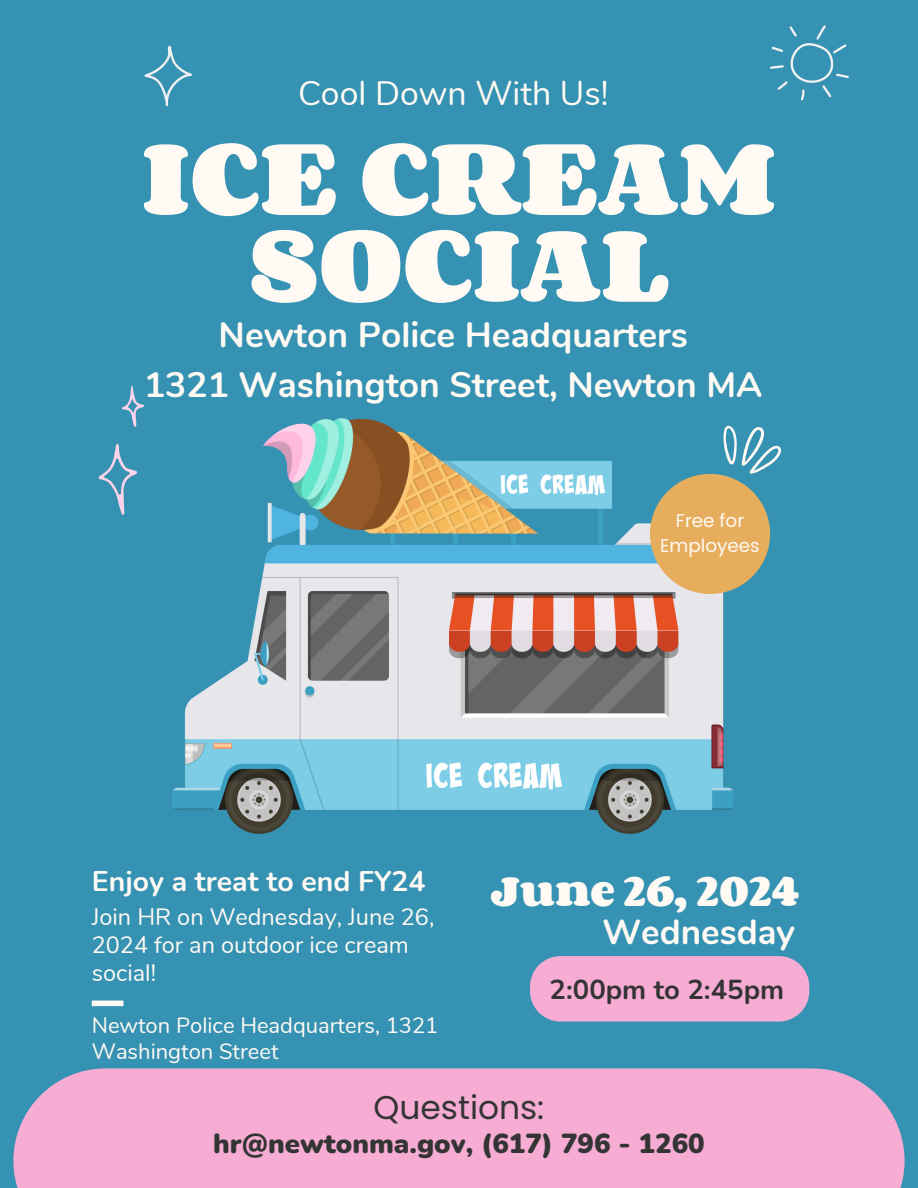
<style>
.page{position:relative;width:918px;height:1188px;background:#3692b2}
.page>*{position:absolute;margin:0;border:0;box-sizing:border-box;transform-origin:0 0}
.t1{font:700 90.9px/86.8px "Corben";color:#fffaf4;text-align:center}
.t2{font:700 36.75px "Corben";color:#fffaf4}
.t3{font:700 35.4px/49.5px "Nunito";color:#fffaf4;text-align:center}
.t4{font:700 34.95px "Nunito";color:#fffaf4}
.t5{font:33.9px "Nunito";color:#fffaf4}
.t6{font:32.85px "Poppins";color:#343434}
.t7{font:700 28.35px "Nunito";color:#fffaf4}
.t8{font:900 27.6px "Nunito";color:#343434}
.t9{font:700 27.45px "Nunito";color:#343434}
.t10{font:23.55px/28.2px "Nunito";color:#fffaf4}
.t11{font:22.05px/25.8px "Nunito";color:#fffaf4}
.t12{font:18.3px/25.3px "Poppins";color:#fffaf4;text-align:center}
</style>
<div class="page">
<img style="left:172px;top:418px;width:562px;height:415px">
<div style="left:650px;top:474px;width:120px;height:120px;background:#e6ad5c;border-radius:50%"></div>
<svg style="left:724px;top:425px;width:58px;height:49px"></svg>
<svg style="left:98px;top:386px;width:46px;height:129px"></svg>
<svg style="left:770px;top:25px;width:79px;height:75px"></svg>
<svg style="left:144px;top:46px;width:48px;height:60px"></svg>
<svg style="left:530px;top:956px;width:279px;height:66px;background:#ecaad1"></svg>
<div style="left:92px;top:1001px;width:31px;height:5px;background:#fffaf4"></div>
<div style="left:13px;top:1068px;width:892px;height:120px;background:#f6acd3"></div>
<h3 class="t5" style="left:298px;top:71px;width:312px">Cool Down With Us!</h3>
<p class="t1" style="left:142px;top:140px;width:636px">ICE CREAM<br>SOCIAL</p>
<h1 class="t3" style="left:144px;top:311px;width:620px">Newton Police Headquarters<br>1321 Washington Street, Newton MA</h1>
<p class="t12" style="left:660px;top:507px;width:101px">Free for<br>Employees</p>
<h2 class="t7" style="left:92px;top:863px;width:335px">Enjoy a treat to end FY24</h2>
<p class="t10" style="left:92px;top:903px;width:344px">Join HR on Wednesday, June 26,<br>2024 for an outdoor ice cream social!</p>
<h2 class="t11" style="left:92px;top:1013px;width:348px">Newton Police Headquarters, 1321<br>Washington Street</h2>
<p class="t2" style="left:491px;top:872px;width:310px">June 26, 2024</p>
<p class="t4" style="left:603px;top:909px;width:194px">Wednesday</p>
<h5 class="t9" style="left:550px;top:971px;width:236px">2:00pm to 2:45pm</h5>
<h6 class="t6" style="left:374px;top:1085px;width:172px">Questions:</h6>
<h2 class="t8" style="left:213px;top:1125px;width:493px">hr@newtonma.gov, (617) 796 - 1260</h2>
</div>
